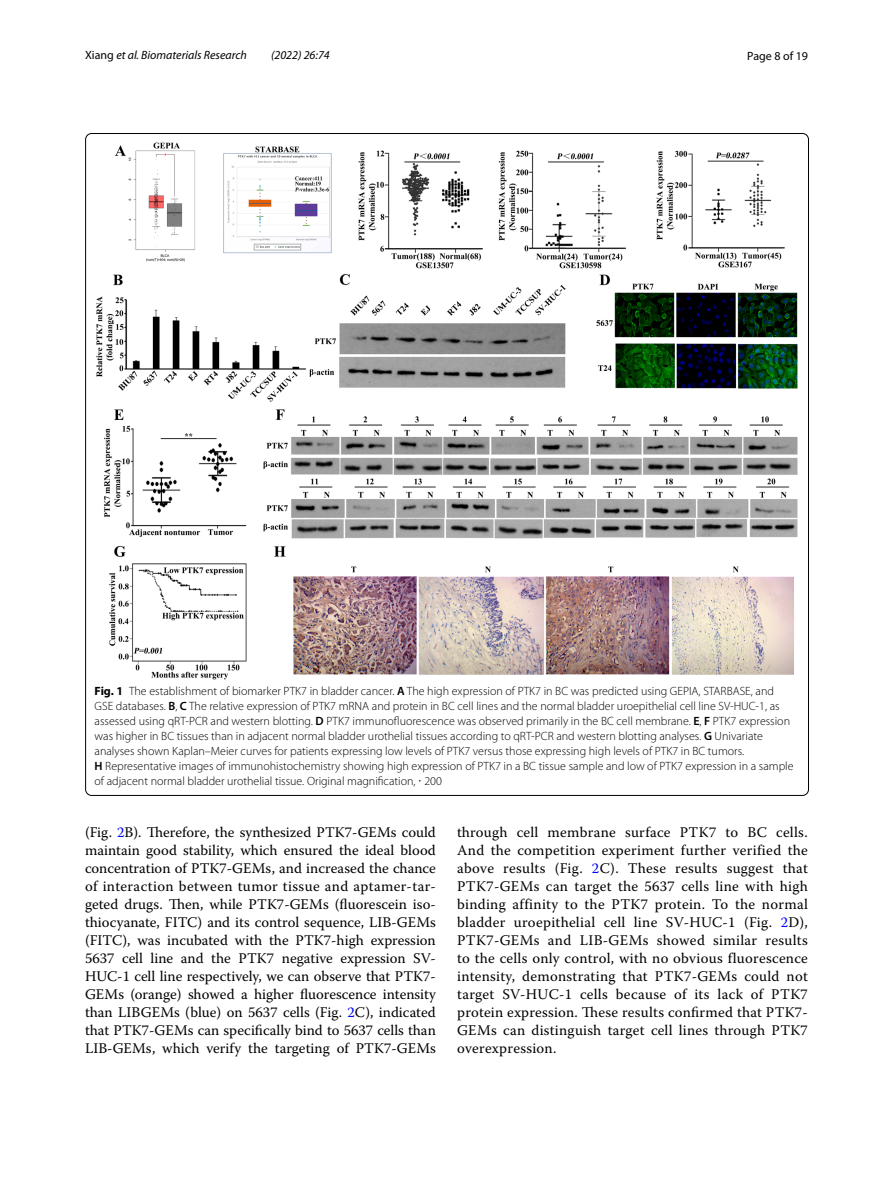
<style>
.page{position:relative;width:893px;height:1187px;background:#fff}
.page>*{position:absolute;margin:0;border:0;box-sizing:border-box;transform-origin:0 0}
.t1{font:14.7px/18px "Warnock Pro";letter-spacing:.01em;color:#000;text-align:justify}
.t2{font:300 12px/15px "Myriad Pro";color:#000}
.t3{font:italic 12px "Myriad Pro";color:#000}
.t4{font:12px "Myriad Pro";color:#000}
.s1{font-style:normal}
.s2{font-weight:700}
.s3{font-weight:600}
.s4{font-family:"Code 2000";font-weight:400}
.s5{color:#00f}
</style>
<div class="page">
<img style="left:97px;top:142px;width:700px;height:537px">
<p class="t3" style="left:85px;top:48px;width:163px"><span class="s1">Xiang</span> et al. Biomaterials Research</p>
<p class="t3" style="left:271px;top:48px;width:60px">(2022) 26:74</p>
<p class="t4" style="left:747px;top:48px;width:62px">Page 8 of 19</p>
<p class="t2" style="left:95px;top:683px;width:700px"><span class="s2">Fig. 1</span> The establishment of biomarker PTK7 in bladder cancer. <span class="s3">A</span> The high expression of PTK7 in BC was predicted using GEPIA, STARBASE, and GSE databases. <span class="s3">B</span>, <span class="s3">C</span> The relative expression of PTK7 mRNA and protein in BC cell lines and the normal bladder uroepithelial cell line SV-HUC-1, as assessed using qRT-PCR and western blotting. <span class="s3">D</span> PTK7 immunofluorescence was observed primarily in the BC cell membrane. <span class="s3">E</span>, <span class="s3">F</span> PTK7 expression was higher in BC tissues than in adjacent normal bladder urothelial tissues according to qRT-PCR and western blotting analyses. <span class="s3">G</span> Univariate analyses shown Kaplan–Meier curves for patients expressing low levels of PTK7 versus those expressing high levels of PTK7 in BC tumors.<br><span class="s3">H</span> Representative images of immunohistochemistry showing high expression of PTK7 in a BC tissue sample and low of PTK7 expression in a sample of adjacent normal bladder urothelial tissue. Original magnification, <span class="s4">⋅</span> 200</p>
<p class="t1" style="left:85px;top:823px;width:352px">(Fig. <span class="s5">2</span>B). Therefore, the synthesized PTK7-GEMs could maintain good stability, which ensured the ideal blood concentration of PTK7-GEMs, and increased the chance of interaction between tumor tissue and aptamer-tar&shy;geted drugs. Then, while PTK7-GEMs (fluorescein iso&shy;thiocyanate, FITC) and its control sequence, LIB-GEMs (FITC), was incubated with the PTK7-high expression 5637 cell line and the PTK7 negative expression SV-HUC-1 cell line respectively, we can observe that PTK7- GEMs (orange) showed a higher fluorescence intensity than LIBGEMs (blue) on 5637 cells (Fig. <span class="s5">2</span>C), indicated that PTK7-GEMs can specifically bind to 5637 cells than LIB-GEMs, which verify the targeting of PTK7-GEMs</p>
<p class="t1" style="left:457px;top:823px;width:352px">through cell membrane surface PTK7 to BC cells.<br>And the competition experiment further verified the above results (Fig. <span class="s5">2</span>C). These results suggest that PTK7-GEMs can target the 5637 cells line with high binding affinity to the PTK7 protein. To the normal bladder uroepithelial cell line SV-HUC-1 (Fig. <span class="s5">2</span>D), PTK7-GEMs and LIB-GEMs showed similar results to the cells only control, with no obvious fluorescence intensity, demonstrating that PTK7-GEMs could not target SV-HUC-1 cells because of its lack of PTK7 protein expression. These results confirmed that PTK7- GEMs can distinguish target cell lines through PTK7 overexpression.</p>
</div>
